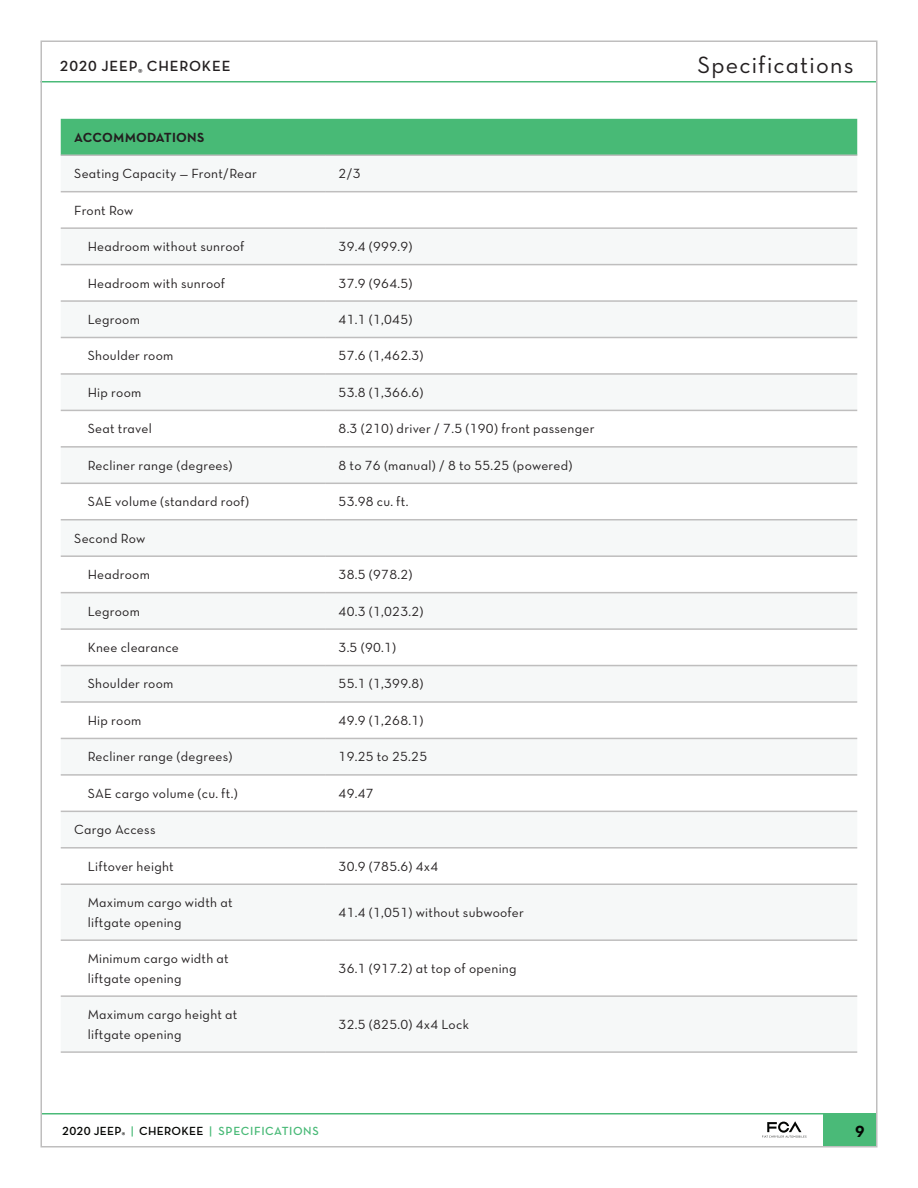
<style>
.page{position:relative;width:918px;height:1188px;background:#fff}
.page>*{position:absolute;margin:0;border:0;box-sizing:border-box;transform-origin:0 0}
.t1{font:24px "Neutra Text TF Book Alt";letter-spacing:.05em;color:#231f20}
.t2{font:16.5px "Neutra Text TF Bold Alt";color:#040503}
.t3{font:15px "Neutra Text TF Demi Alt";letter-spacing:.05em;color:#231f20}
.t4{font:13.5px/19.5px "Neutra Text TF Book Alt";letter-spacing:.02em;color:#231f20}
.t5{font:13.5px "Neutra Text TF Bold Alt";letter-spacing:.01em;color:#231f20}
.t6{font:12px "Neutra Text TF Demi Alt";letter-spacing:.02em;color:#040503}
.s1{color:#4aba78}
</style>
<div class="page">
<svg style="left:762px;top:1121px;width:45px;height:17px"></svg>
<div style="left:823px;top:1114px;width:54px;height:33px;background:#4aba78"></div>
<hr style="left:41px;top:1113px;width:836px;height:1px;background:#4aba78">
<hr style="left:40px;top:81px;width:837px;height:1px;background:#4aba78">
<div style="left:61px;top:119px;width:796px;height:35px;background:#48ba76"></div>
<svg style="left:61px;top:190px;width:796px;height:623px"></svg>
<hr style="left:61px;top:191px;width:264px;height:1px;background:#bfbebe">
<hr style="left:325px;top:191px;width:532px;height:1px;background:#bfbebe">
<hr style="left:61px;top:227px;width:264px;height:2px;background:#bfbebe">
<hr style="left:325px;top:227px;width:532px;height:2px;background:#bfbebe">
<hr style="left:61px;top:264px;width:264px;height:1px;background:#bfbebe">
<hr style="left:325px;top:264px;width:532px;height:1px;background:#bfbebe">
<hr style="left:61px;top:300px;width:264px;height:2px;background:#bfbebe">
<hr style="left:325px;top:300px;width:532px;height:2px;background:#bfbebe">
<hr style="left:61px;top:337px;width:264px;height:1px;background:#bfbebe">
<hr style="left:325px;top:337px;width:532px;height:1px;background:#bfbebe">
<hr style="left:61px;top:373px;width:264px;height:2px;background:#bfbebe">
<hr style="left:325px;top:373px;width:532px;height:2px;background:#bfbebe">
<hr style="left:61px;top:410px;width:264px;height:1px;background:#bfbebe">
<hr style="left:325px;top:410px;width:532px;height:1px;background:#bfbebe">
<hr style="left:61px;top:446px;width:264px;height:2px;background:#bfbebe">
<hr style="left:325px;top:446px;width:532px;height:2px;background:#bfbebe">
<hr style="left:61px;top:483px;width:264px;height:1px;background:#bfbebe">
<hr style="left:325px;top:483px;width:532px;height:1px;background:#bfbebe">
<hr style="left:61px;top:519px;width:264px;height:1px;background:#bfbebe">
<hr style="left:325px;top:519px;width:532px;height:1px;background:#bfbebe">
<hr style="left:61px;top:555px;width:264px;height:2px;background:#bfbebe">
<hr style="left:325px;top:555px;width:532px;height:2px;background:#bfbebe">
<hr style="left:61px;top:592px;width:264px;height:1px;background:#bfbebe">
<hr style="left:325px;top:592px;width:532px;height:1px;background:#bfbebe">
<hr style="left:61px;top:628px;width:264px;height:2px;background:#bfbebe">
<hr style="left:325px;top:628px;width:532px;height:2px;background:#bfbebe">
<hr style="left:61px;top:665px;width:264px;height:1px;background:#bfbebe">
<hr style="left:325px;top:665px;width:532px;height:1px;background:#bfbebe">
<hr style="left:61px;top:701px;width:264px;height:2px;background:#bfbebe">
<hr style="left:325px;top:701px;width:532px;height:2px;background:#bfbebe">
<hr style="left:61px;top:738px;width:264px;height:1px;background:#bfbebe">
<hr style="left:325px;top:738px;width:532px;height:1px;background:#bfbebe">
<hr style="left:61px;top:774px;width:264px;height:2px;background:#bfbebe">
<hr style="left:325px;top:774px;width:532px;height:2px;background:#bfbebe">
<hr style="left:61px;top:811px;width:264px;height:1px;background:#bfbebe">
<hr style="left:325px;top:811px;width:532px;height:1px;background:#bfbebe">
<hr style="left:61px;top:847px;width:264px;height:2px;background:#bfbebe">
<hr style="left:325px;top:847px;width:532px;height:2px;background:#bfbebe">
<hr style="left:61px;top:883px;width:264px;height:2px;background:#bfbebe">
<hr style="left:325px;top:883px;width:532px;height:2px;background:#bfbebe">
<hr style="left:61px;top:939px;width:264px;height:2px;background:#bfbebe">
<hr style="left:325px;top:939px;width:532px;height:2px;background:#bfbebe">
<hr style="left:61px;top:995px;width:264px;height:2px;background:#bfbebe">
<hr style="left:325px;top:995px;width:532px;height:2px;background:#bfbebe">
<hr style="left:61px;top:1051px;width:264px;height:2px;background:#bfbebe">
<hr style="left:325px;top:1051px;width:532px;height:2px;background:#bfbebe">
<hr style="left:61px;top:154px;width:264px;height:2px;background:#bfbebe">
<hr style="left:325px;top:154px;width:532px;height:2px;background:#bfbebe">
<p class="t3" style="left:60px;top:57px;width:172px">2020 JEEP<sub>®</sub> CHEROKEE</p>
<h1 class="t1" style="left:697px;top:50px;width:158px">Specifications</h1>
<p class="t5" style="left:74px;top:129px;width:132px">ACCOMMODATIONS</p>
<p class="t4" style="left:74px;top:164px;width:184px">Seating Capacity — Front/Rear</p>
<p class="t4" style="left:339px;top:164px;width:23px">2/3</p>
<p class="t4" style="left:74px;top:200px;width:61px">Front Row</p>
<p class="t4" style="left:88px;top:237px;width:158px">Headroom without sunroof</p>
<p class="t4" style="left:339px;top:237px;width:75px">39.4 (999.9)</p>
<p class="t4" style="left:88px;top:273px;width:139px">Headroom with sunroof</p>
<p class="t4" style="left:339px;top:273px;width:75px">37.9 (964.5)</p>
<p class="t4" style="left:88px;top:309px;width:54px">Legroom</p>
<p class="t4" style="left:339px;top:309px;width:75px">41.1 (1,045)</p>
<p class="t4" style="left:88px;top:346px;width:87px">Shoulder room</p>
<p class="t4" style="left:339px;top:346px;width:87px">57.6 (1,462.3)</p>
<p class="t4" style="left:88px;top:382px;width:55px">Hip room</p>
<p class="t4" style="left:339px;top:382px;width:87px">53.8 (1,366.6)</p>
<p class="t4" style="left:88px;top:419px;width:66px">Seat travel</p>
<p class="t4" style="left:339px;top:419px;width:257px">8.3 (210) driver / 7.5 (190) front passenger</p>
<p class="t4" style="left:88px;top:455px;width:146px">Recliner range (degrees)</p>
<p class="t4" style="left:339px;top:455px;width:236px">8 to 76 (manual) / 8 to 55.25 (powered)</p>
<p class="t4" style="left:88px;top:492px;width:163px">SAE volume (standard roof)</p>
<p class="t4" style="left:339px;top:492px;width:72px">53.98 cu. ft.</p>
<p class="t4" style="left:74px;top:528px;width:73px">Second Row</p>
<p class="t4" style="left:88px;top:565px;width:64px">Headroom</p>
<p class="t4" style="left:339px;top:565px;width:75px">38.5 (978.2)</p>
<p class="t4" style="left:88px;top:601px;width:54px">Legroom</p>
<p class="t4" style="left:339px;top:601px;width:87px">40.3 (1,023.2)</p>
<p class="t4" style="left:88px;top:637px;width:93px">Knee clearance</p>
<p class="t4" style="left:339px;top:637px;width:59px">3.5 (90.1)</p>
<p class="t4" style="left:88px;top:674px;width:87px">Shoulder room</p>
<p class="t4" style="left:339px;top:674px;width:87px">55.1 (1,399.8)</p>
<p class="t4" style="left:88px;top:710px;width:55px">Hip room</p>
<p class="t4" style="left:339px;top:710px;width:87px">49.9 (1,268.1)</p>
<p class="t4" style="left:88px;top:747px;width:146px">Recliner range (degrees)</p>
<p class="t4" style="left:339px;top:747px;width:90px">19.25 to 25.25</p>
<p class="t4" style="left:88px;top:783px;width:152px">SAE cargo volume (cu. ft.)</p>
<p class="t4" style="left:339px;top:783px;width:37px">49.47</p>
<p class="t4" style="left:74px;top:820px;width:83px">Cargo Access</p>
<p class="t4" style="left:88px;top:856px;width:88px">Liftover height</p>
<p class="t4" style="left:339px;top:856px;width:101px">30.9 (785.6) 4x4</p>
<p class="t4" style="left:88px;top:893px;width:146px">Maximum cargo width at liftgate opening</p>
<p class="t4" style="left:339px;top:902px;width:187px">41.4 (1,051) without subwoofer</p>
<p class="t4" style="left:88px;top:949px;width:143px">Minimum cargo width at liftgate opening</p>
<p class="t4" style="left:339px;top:958px;width:180px">36.1 (917.2) at top of opening</p>
<p class="t4" style="left:88px;top:1005px;width:151px">Maximum cargo height at liftgate opening</p>
<p class="t4" style="left:339px;top:1014px;width:132px">32.5 (825.0) 4x4 Lock</p>
<p class="t6" style="left:62px;top:1123px;width:258px">2020 JEEP<sub>®</sub> <span class="s1">|</span> CHEROKEE <span class="s1">| SPECIFICATIONS</span></p>
<p class="t2" style="left:855px;top:1121px;width:11px">9</p>
</div>
